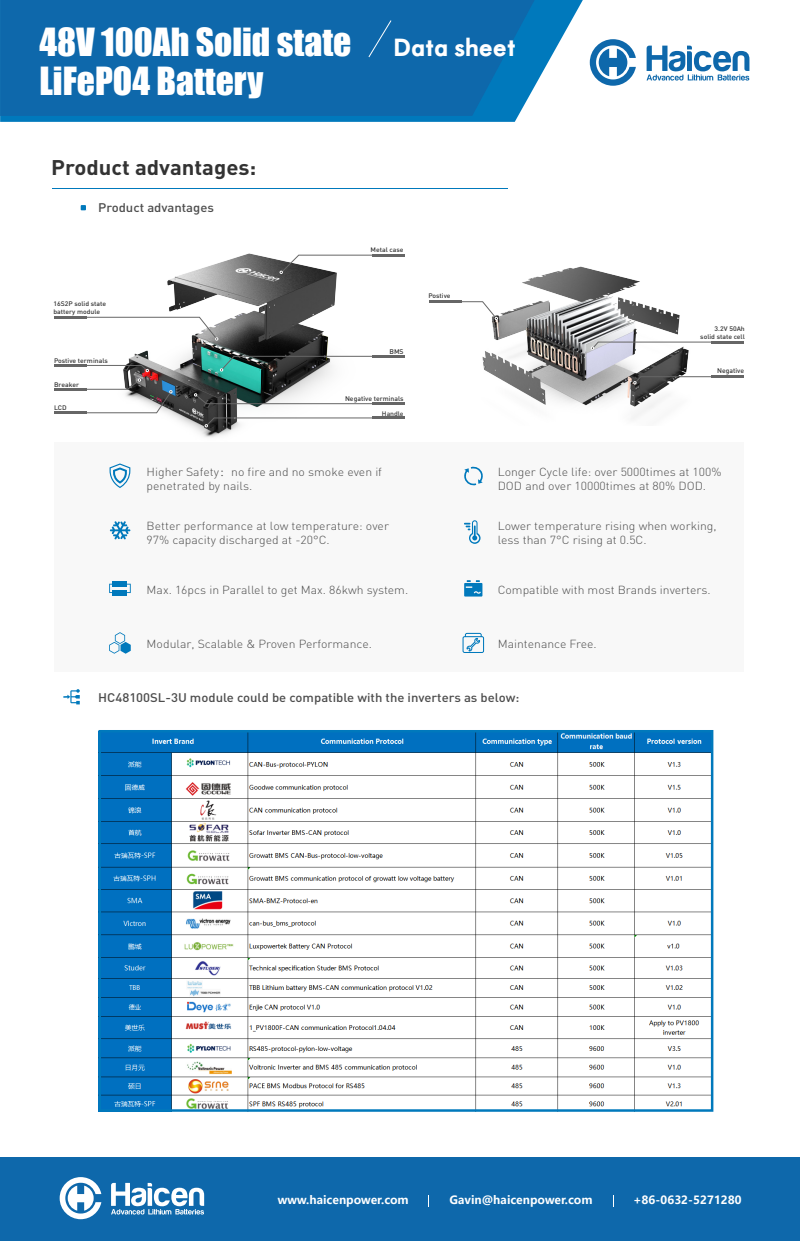
<style>
.page{position:relative;width:800px;height:1241px;background:#fff}
.page>*{position:absolute;margin:0;border:0;box-sizing:border-box;transform-origin:0 0}
.t1{font:35.62px/39px "Impact";color:#fff}
.t2{font:700 21px "DIN";color:#333;scale:1.05 1}
.t3{font:500 12.38px "DIN";color:#4d4d4d;scale:1.05 1}
.t4{font:300 11.56px/13.9px "DIN";color:#4d4d4d;scale:1.05 1}
.t5{font:700 11.25px "Microsoft Ya Hei";color:#fff}
.t6{font:500 6.75px "DIN";color:#333}
.t7{font:500 6.5px/7.5px "DIN";color:#333;scale:1.05 1}
.t8{font:500 6.5px "DIN";color:#3b3b3b;scale:1.05 1}
.s1{font-family:"Motor Oil 1937 M54";font-size:23.62px}
.s2{font-family:"Adobe Song Std"}
</style>
<div class="page">
<div style="left:54px;top:442px;width:690px;height:229px;background:#f2f2f2"></div>
<svg style="left:464px;top:520px;width:17px;height:23px"></svg>
<svg style="left:463px;top:632px;width:21px;height:20px"></svg>
<div style="left:113px;top:581px;width:14px;height:5px;background:#0079bc"></div>
<div style="left:113px;top:589px;width:14px;height:6px;background:#0079bc"></div>
<svg style="left:109px;top:583px;width:22px;height:10px"></svg>
<svg style="left:110px;top:463px;width:20px;height:25px"></svg>
<svg style="left:109px;top:632px;width:22px;height:21px"></svg>
<svg style="left:464px;top:580px;width:18px;height:16px"></svg>
<svg style="left:464px;top:466px;width:19px;height:20px"></svg>
<svg style="left:110px;top:521px;width:20px;height:18px"></svg>
<div style="left:0;top:1156px;width:800px;height:84px;background:#0e68ab"></div>
<svg style="left:111px;top:1182px;width:93px;height:32px"></svg>
<svg style="left:60px;top:1177px;width:41px;height:41px"></svg>
<hr style="left:52px;top:188px;width:456px;height:1px;background:#0079bc">
<svg style="left:81px;top:205px;width:5px;height:5px"></svg>
<img style="left:102px;top:732px;width:608px;height:376px">
<div style="left:99px;top:729px;width:614px;height:382px;border:2px solid #0079bc"></div>
<svg style="left:63px;top:689px;width:17px;height:15px"></svg>
<svg style="left:0;top:0;width:583px;height:122px;fill:#0079bc"></svg>
<div style="left:0;top:0;width:535px;height:116px;background:#0e68ab"></div>
<svg style="left:647px;top:46px;width:103px;height:35px"></svg>
<svg style="left:590px;top:39px;width:46px;height:47px"></svg>
<svg style="left:368px;top:20px;width:24px;height:38px"></svg>
<img style="left:55px;top:253px;width:350px;height:185px">
<svg style="left:220px;top:356px;width:185px;height:15px"></svg>
<svg style="left:280px;top:255px;width:125px;height:19px"></svg>
<svg style="left:194px;top:393px;width:211px;height:11px"></svg>
<hr style="left:372px;top:254px;width:33px;height:2px;background:#666">
<svg style="left:54px;top:317px;width:164px;height:23px"></svg>
<hr style="left:54px;top:316px;width:32px;height:2px;background:#666">
<svg style="left:54px;top:378px;width:118px;height:35px"></svg>
<hr style="left:54px;top:411px;width:32px;height:2px;background:#666">
<svg style="left:54px;top:365px;width:95px;height:7px"></svg>
<hr style="left:54px;top:364px;width:32px;height:2px;background:#666">
<hr style="left:372px;top:355px;width:33px;height:2px;background:#666">
<hr style="left:372px;top:402px;width:33px;height:2px;background:#666">
<svg style="left:205px;top:417px;width:200px;height:10px"></svg>
<hr style="left:372px;top:417px;width:33px;height:2px;background:#666">
<img style="left:461px;top:266px;width:251px;height:153px">
<svg style="left:591px;top:341px;width:153px;height:8px"></svg>
<hr style="left:712px;top:341px;width:32px;height:2px;background:#666">
<svg style="left:634px;top:376px;width:110px;height:8px"></svg>
<hr style="left:712px;top:375px;width:32px;height:2px;background:#666">
<svg style="left:461px;top:301px;width:37px;height:19px"></svg>
<hr style="left:429px;top:300px;width:32px;height:3px;background:#666">
<h1 class="t1" style="left:39px;top:21px;width:478px">48V 100Ah Solid state <span class="s1">Data sheet<br></span>LiFePO4 Battery</h1>
<h2 class="t2" style="left:51px;top:153px;width:197px">Product advantages:</h2>
<p class="t3" style="left:98px;top:199px;width:112px">Product advantages</p>
<p class="t7" style="left:53px;top:300px;width:52px">16S2P solid state battery module</p>
<p class="t7" style="left:54px;top:356px;width:53px">Postive terminals</p>
<p class="t7" style="left:54px;top:380px;width:25px">Breaker</p>
<p class="t7" style="left:54px;top:403px;width:14px">LCD</p>
<p class="t7" style="left:371px;top:246px;width:33px">Metal case</p>
<p class="t6" style="left:389px;top:347px;width:16px">BMS</p>
<p class="t6" style="left:345px;top:394px;width:60px">Negative terminals</p>
<p class="t8" style="left:382px;top:409px;width:22px">Handle</p>
<p class="t7" style="left:428px;top:292px;width:23px">Postive</p>
<p class="t7" style="left:700px;top:325px;width:44px;text-align:right">3.2V 50Ah solid state cell</p>
<p class="t6" style="left:717px;top:366px;width:29px">Negative</p>
<p class="t4" style="left:498px;top:464px;width:215px">Longer Cycle life: over 5000times at 100%<br>DOD and over 10000times at 80% DOD.</p>
<p class="t4" style="left:147px;top:464px;width:226px">Higher Safety<span class="s2">：</span>no fire and no smoke even if penetrated by nails.</p>
<p class="t4" style="left:147px;top:519px;width:232px">Better performance at low temperature: over<br>97% capacity discharged at -20°C.</p>
<p class="t4" style="left:498px;top:519px;width:210px">Lower temperature rising when working, less than 7°C rising at 0.5C.</p>
<p class="t4" style="left:147px;top:582px;width:251px">Max. 16pcs in Parallel to get Max. 86kwh system.</p>
<p class="t4" style="left:498px;top:582px;width:204px">Compatible with most Brands inverters.</p>
<p class="t4" style="left:147px;top:637px;width:216px">Modular, Scalable &amp; Proven Performance.</p>
<p class="t4" style="left:498px;top:637px;width:96px">Maintenance Free.</p>
<p class="t3" style="left:98px;top:689px;width:403px">HC48100SL-3U module could be compatible with the inverters as below:</p>
<p class="t5" style="left:278px;top:1191px;width:132px">www.haicenpower.com</p>
<p class="t5" style="left:449px;top:1191px;width:145px">Gavin@haicenpower.com</p>
<p class="t5" style="left:633px;top:1191px;width:110px">+86-0632-5271280</p>
</div>
